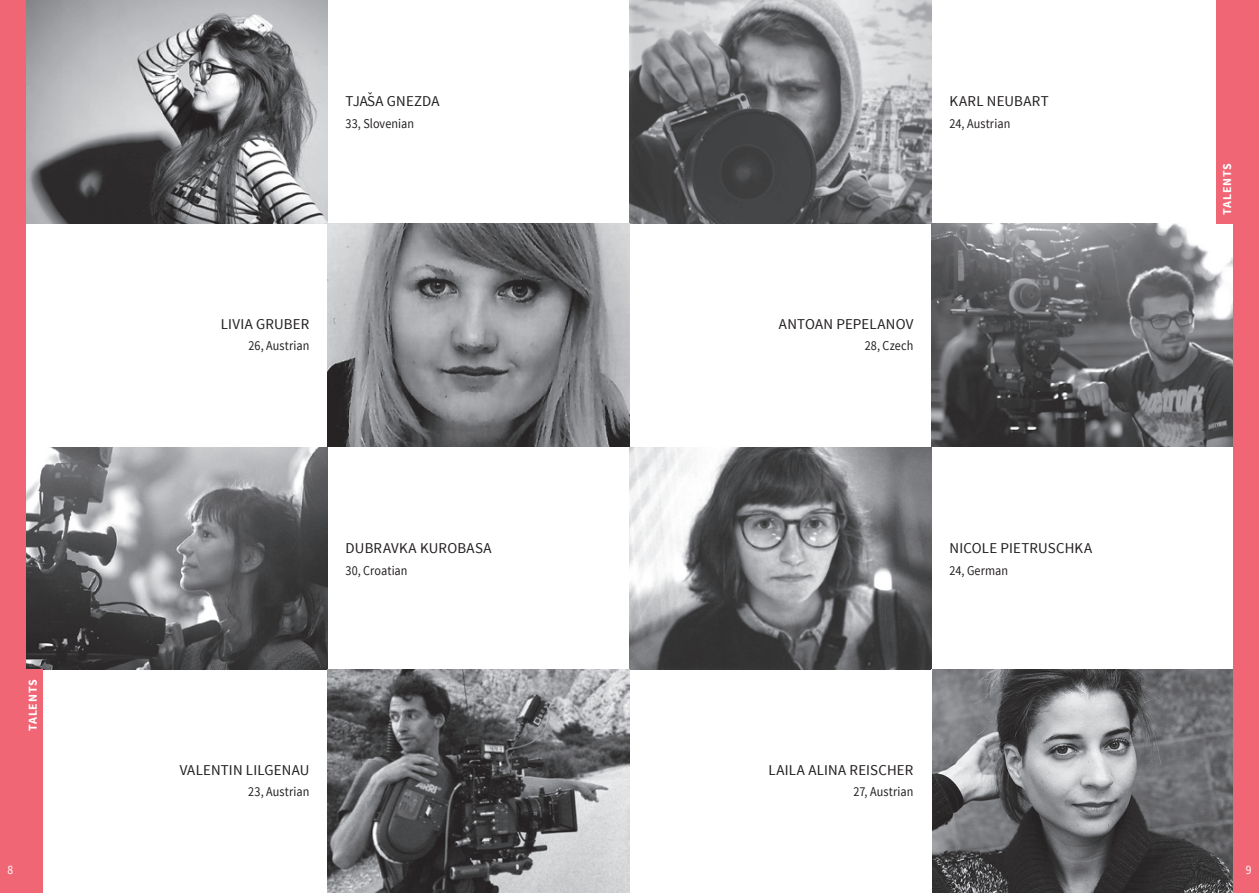
<style>
.page{position:relative;width:1259px;height:893px;background:#fff}
.page>*{position:absolute;margin:0;border:0;box-sizing:border-box;transform-origin:0 0}
.t1{font:15px "Source Sans Pro";letter-spacing:.01em;color:#231f20}
.t2{font:13.5px "Source Sans Pro";letter-spacing:.005em;color:#231f20;scale:.9 1}
.t3{font:12.75px "Source Sans Pro";color:#fff;scale:.9 1}
.t4{font:700 12px "Source Sans Pro";letter-spacing:.06em;color:#fff}
</style>
<div class="page">
<img style="left:26px;top:0;width:301px;height:223px">
<img style="left:629px;top:0;width:302px;height:223px">
<img style="left:26px;top:447px;width:301px;height:222px">
<img style="left:629px;top:447px;width:302px;height:222px">
<img style="left:327px;top:223px;width:302px;height:223px">
<img style="left:931px;top:223px;width:302px;height:223px">
<img style="left:327px;top:670px;width:302px;height:223px">
<img style="left:932px;top:670px;width:301px;height:223px">
<div style="left:24px;top:669px;width:19px;height:224px;background:#f16675"></div>
<div style="left:0;top:0;width:26px;height:893px;background:#f16675"></div>
<div style="left:1216px;top:0;width:18px;height:223px;background:#f16675"></div>
<div style="left:1233px;top:0;width:26px;height:893px;background:#f16675"></div>
<p class="t4" style="left:25px;top:731px;width:53px;rotate:-90deg">TALENTS</p>
<p class="t1" style="left:345px;top:92px;width:96px">TJAˇSA GNEZDA</p>
<p class="t2" style="left:345px;top:115px;width:78px">33, Slovenian</p>
<p class="t1" style="left:221px;top:314px;width:90px">LIVIA GRUBER</p>
<p class="t2" style="left:248px;top:337px;width:69px">26, Austrian</p>
<p class="t1" style="left:345px;top:539px;width:148px">DUBRAVKA KUROBASA</p>
<p class="t2" style="left:345px;top:562px;width:70px">30, Croatian</p>
<p class="t1" style="left:180px;top:760px;width:131px">VALENTIN LILGENAU</p>
<p class="t2" style="left:248px;top:783px;width:70px">23, Austrian</p>
<p class="t1" style="left:949px;top:92px;width:101px">KARL NEUBART</p>
<p class="t2" style="left:949px;top:115px;width:69px">24, Austrian</p>
<p class="t1" style="left:779px;top:314px;width:136px">ANTOAN PEPELANOV</p>
<p class="t2" style="left:864px;top:337px;width:56px">28, Czech</p>
<p class="t1" style="left:949px;top:539px;width:144px">NICOLE PIETRUSCHKA</p>
<p class="t2" style="left:949px;top:562px;width:67px">24, German</p>
<p class="t1" style="left:768px;top:760px;width:146px">LAILA ALINA REISCHER</p>
<p class="t2" style="left:853px;top:783px;width:68px">27, Austrian</p>
<p class="t4" style="left:1219px;top:215px;width:53px;rotate:-90deg">TALENTS</p>
<p class="t3" style="left:7px;top:862px;width:8px">8</p>
<p class="t3" style="left:1245px;top:862px;width:8px">9</p>
</div>
